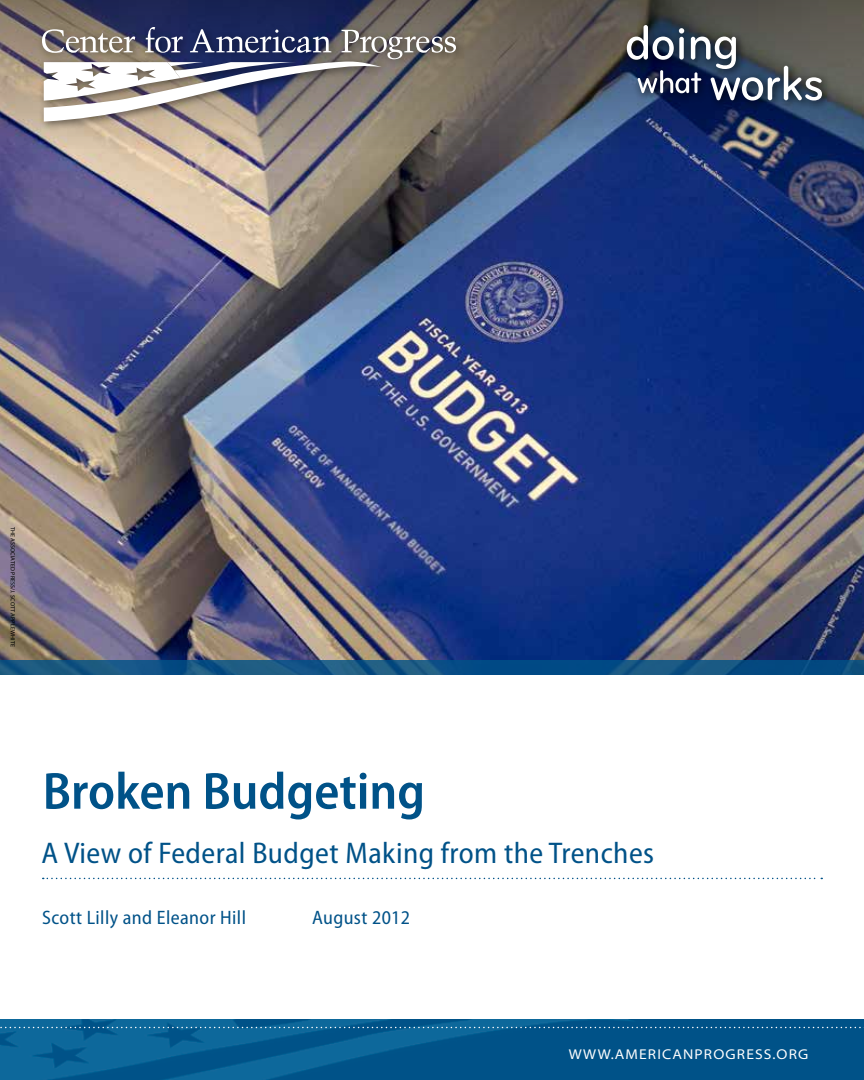
<style>
.page{position:relative;width:864px;height:1080px;background:#fff}
.page>*{position:absolute;margin:0;border:0;box-sizing:border-box;transform-origin:0 0}
.t1{font:600 semi-condensed 52.5px "Myriad Pro";color:#005288}
.t2{font:semi-condensed 30px "Myriad Pro";letter-spacing:.015em;color:#005288}
.t3{font:semi-condensed 19.5px "Myriad Pro";letter-spacing:.02em;color:#005288}
.t4{font:semi-expanded 14.25px "Myriad Pro";letter-spacing:.08em;color:#fff}
.t5{font:6px "Myriad Pro";letter-spacing:.02em;color:#000}
</style>
<div class="page">
<img style="left:0;top:1019px;width:864px;height:61px">
<img style="left:0;top:148px;width:864px;height:512px">
<svg style="left:43px;top:878px;width:779px;height:1px"></svg>
<svg style="left:0;top:660px;width:864px;height:15px;background:#105283"></svg>
<img style="left:0;top:0;width:864px;height:148px">
<div style="left:36px;top:21px;width:430px;height:111px;background:#000;opacity:.5"></div>
<img style="left:42px;top:27px;width:414px;height:95px">
<svg style="left:0;top:1027px;width:864px;height:1px"></svg>
<div style="left:621px;top:19px;width:211px;height:92px;background:#000;opacity:.75"></div>
<svg style="left:627px;top:25px;width:195px;height:75px;background:#57606d"></svg>
<p class="t5" style="left:16px;top:527px;width:121px;rotate:90deg">THE ASSOCIATED PRESS/J. Scott Applewhite</p>
<h1 class="t1" style="left:43px;top:762px;width:384px">Broken Budgeting</h1>
<p class="t2" style="left:42px;top:836px;width:614px">A View of Federal Budget Making from the Trenches</p>
<p class="t3" style="left:42px;top:907px;width:205px">Scott Lilly and Eleanor Hill</p>
<p class="t3" style="left:312px;top:907px;width:100px">August 2012</p>
<p class="t4" style="left:569px;top:1047px;width:241px">WWW.AMERICANPROGRESS.ORG</p>
</div>
